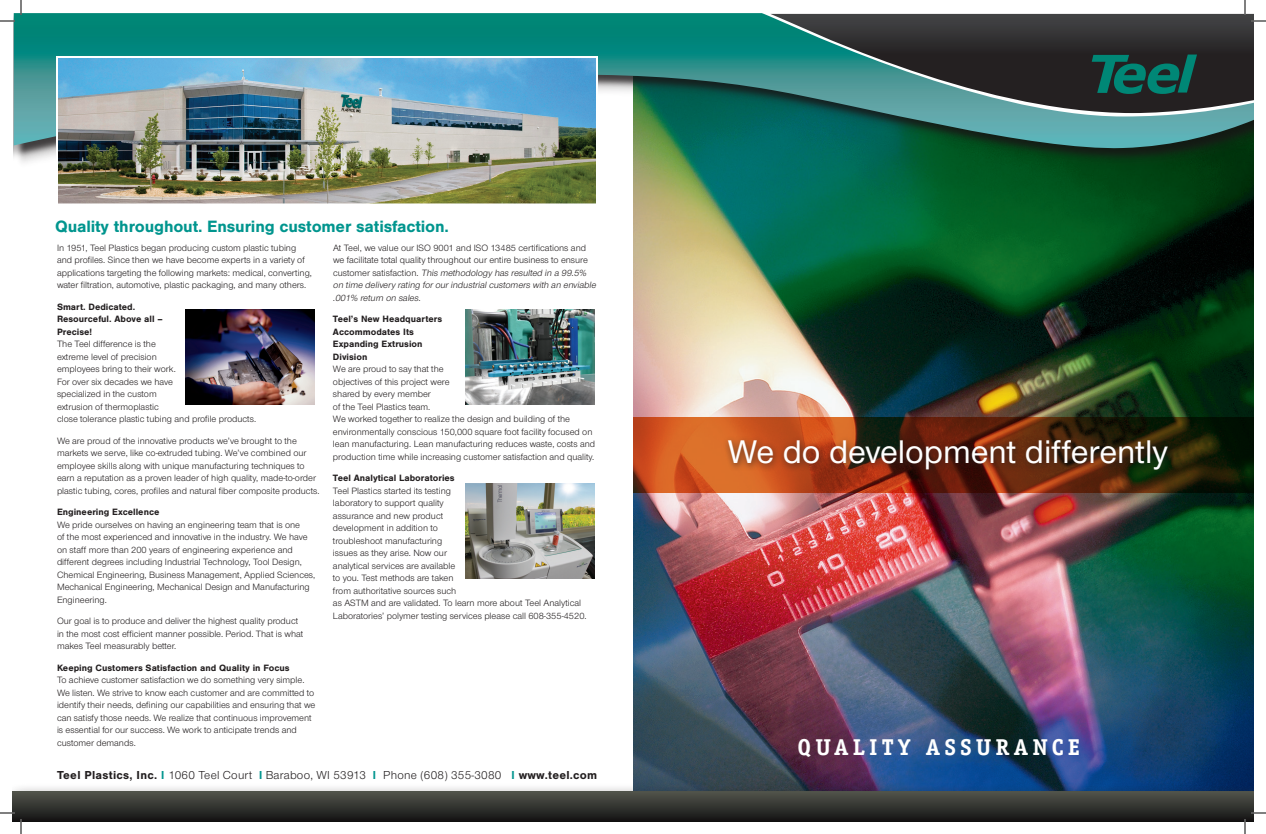
<style>
.page{position:relative;width:1266px;height:834px;background:#fff}
.page>*{position:absolute;margin:0;border:0;box-sizing:border-box;transform-origin:0 0}
.t1{font:500 34px "Nimbus Sans Novus T";color:#fff}
.t2{font:700 23px "Officina Serif";letter-spacing:.18em;color:#fff}
.t3{font:700 17px "Nimbus San T";letter-spacing:-.01em;color:#00958e}
.t4{font:12px "Nimbus Sans Novus T";letter-spacing:.02em;color:#231f20}
.t5{font:9.5px/12.5px "Nimbus Sans Novus T";color:#231f20}
.t6{font:700 9.5px/12.5px "Nimbus San T";color:#231f20}
.s1{font-style:italic}
.s2{font-family:"Nimbus San T";font-weight:700}
.s3{font-family:"Nimbus San T";font-weight:700;color:#00958e}
</style>
<div class="page">
<img style="left:633px;top:182px;width:621px;height:601px">
<img style="left:14px;top:151px;width:1240px;height:31px">
<svg style="left:14px;top:13px;width:1240px;height:138px;background:#1e8378"></svg>
<svg style="left:757px;top:13px;width:497px;height:103px;background:#599d9a"></svg>
<svg style="left:770px;top:14px;width:484px;height:99px;background:#374d4e"></svg>
<img style="left:185px;top:309px;width:130px;height:96px">
<img style="left:465px;top:309px;width:130px;height:96px">
<img style="left:465px;top:484px;width:130px;height:95px">
<svg style="left:1092px;top:55px;width:105px;height:39px;background:#11544c"></svg>
<svg style="left:634px;top:417px;width:620px;height:75px;background:#783713"></svg>
<div style="left:723px;top:434px;width:453px;height:44px;background:#231f20;opacity:.75"></div>
<img style="left:59px;top:59px;width:536px;height:143px">
<div style="left:56px;top:56px;width:542px;height:149px;border:2px solid #fff"></div>
<div style="left:12px;top:783px;width:1242px;height:39px;background:#231f20;opacity:.6"></div>
<svg style="left:12px;top:792px;width:1242px;height:29px;background:#32332f"></svg>
<svg style="left:0;top:0;width:22px;height:22px"></svg>
<svg style="left:0;top:812px;width:22px;height:22px"></svg>
<svg style="left:1244px;top:0;width:22px;height:22px"></svg>
<svg style="left:1244px;top:812px;width:22px;height:22px"></svg>
<h3 class="t3" style="left:55px;top:217px;width:395px">Quality throughout. Ensuring customer satisfaction.</h3>
<p class="t5" style="left:57px;top:241px;width:257px">In 1951, Teel Plastics began producing custom plastic tubing and profiles. Since then we have become experts in a variety of applications targeting the following markets: medical, converting, water filtration, automotive, plastic packaging, and many others.</p>
<p class="t6" style="left:57px;top:300px;width:107px">Smart. Dedicated.<br>Resourceful. Above all –<br>Precise!</p>
<p class="t5" style="left:57px;top:338px;width:201px">The Teel difference is the<br>extreme level of precision<br>employees bring to their work.<br>For over six decades we have<br>specialized in the custom<br>extrusion of thermoplastic<br>close tolerance plastic tubing and profile products.</p>
<p class="t5" style="left:57px;top:434px;width:264px">We are proud of the innovative products we’ve brought to the markets we serve, like co-extruded tubing. We’ve combined our employee skills along with unique manufacturing techniques to earn a reputation as a proven leader of high quality, made-to-order plastic tubing, cores, profiles and natural fiber composite products.</p>
<p class="t6" style="left:57px;top:506px;width:104px">Engineering Excellence</p>
<p class="t5" style="left:57px;top:518px;width:260px">We pride ourselves on having an engineering team that is one<br>of the most experienced and innovative in the industry. We have on staff more than 200 years of engineering experience and different degrees including Industrial Technology, Tool Design, Chemical Engineering, Business Management, Applied Sciences, Mechanical Engineering, Mechanical Design and Manufacturing Engineering.</p>
<p class="t5" style="left:57px;top:615px;width:248px">Our goal is to produce and deliver the highest quality product in the most cost efficient manner possible. Period. That is what makes Teel measurably better.</p>
<p class="t6" style="left:57px;top:661px;width:234px">Keeping Customers Satisfaction and Quality in Focus</p>
<p class="t5" style="left:57px;top:674px;width:260px">To achieve customer satisfaction we do something very simple.<br>We listen. We strive to know each customer and are committed to identify their needs, defining our capabilities and ensuring that we can satisfy those needs. We realize that continuous improvement is essential for our success. We work to anticipate trends and customer demands.</p>
<p class="t5" style="left:333px;top:241px;width:266px">At Teel, we value our ISO 9001 and ISO 13485 certifications and we facilitate total quality throughout our entire business to ensure<br>c u sto m e r s at i sfa ct i o n . <span class="s1">This methodology has resulted in a 99.5% on time delivery rating forourindustrialcustomers with an enviable .001% return on sales.</span></p>
<p class="t6" style="left:333px;top:313px;width:111px">Teel’s New Headquarters<br>Accommodates Its<br>Expanding Extrusion<br>Division</p>
<p class="t5" style="left:333px;top:363px;width:264px">We are proud to say that the<br>objectives of this project were<br>shared by every member<br>of the Teel Plastics team.<br>We worked together to realize the design and building of the environmentally conscious 150,000 square foot facility focused on lean manufacturing. Lean manufacturing reduces waste, costs and production time while increasing customer satisfaction and quality.</p>
<p class="t6" style="left:333px;top:472px;width:123px">Teel Analytical Laboratories</p>
<p class="t5" style="left:333px;top:484px;width:255px">Teel Plastics started its testing<br>laboratory to support quality<br>assurance and new product<br>development in addition to<br>troubleshoot manufacturing<br>issues as they arise. Now our<br>analytical services are available<br>to you. Test methods are taken<br>from authoritative sources such<br>as ASTM and are validated. To learn more about Teel Analytical Laboratories’ polymer testing services please call 608-355-4520.</p>
<p class="t4" style="left:57px;top:768px;width:542px"><span class="s2">Teel Plastics, Inc.</span> <span class="s3">l</span> 1060 Teel Court <span class="s3">l</span> Baraboo, WI 53913 <span class="s3">l</span> Phone (608) 355-3080 <span class="s3">l</span> <span class="s2">www.teel.com</span></p>
<h1 class="t1" style="left:728px;top:432px;width:442px">We do development differently</h1>
<h2 class="t2" style="left:798px;top:733px;width:284px">QUALITY ASSURANCE</h2>
</div>
